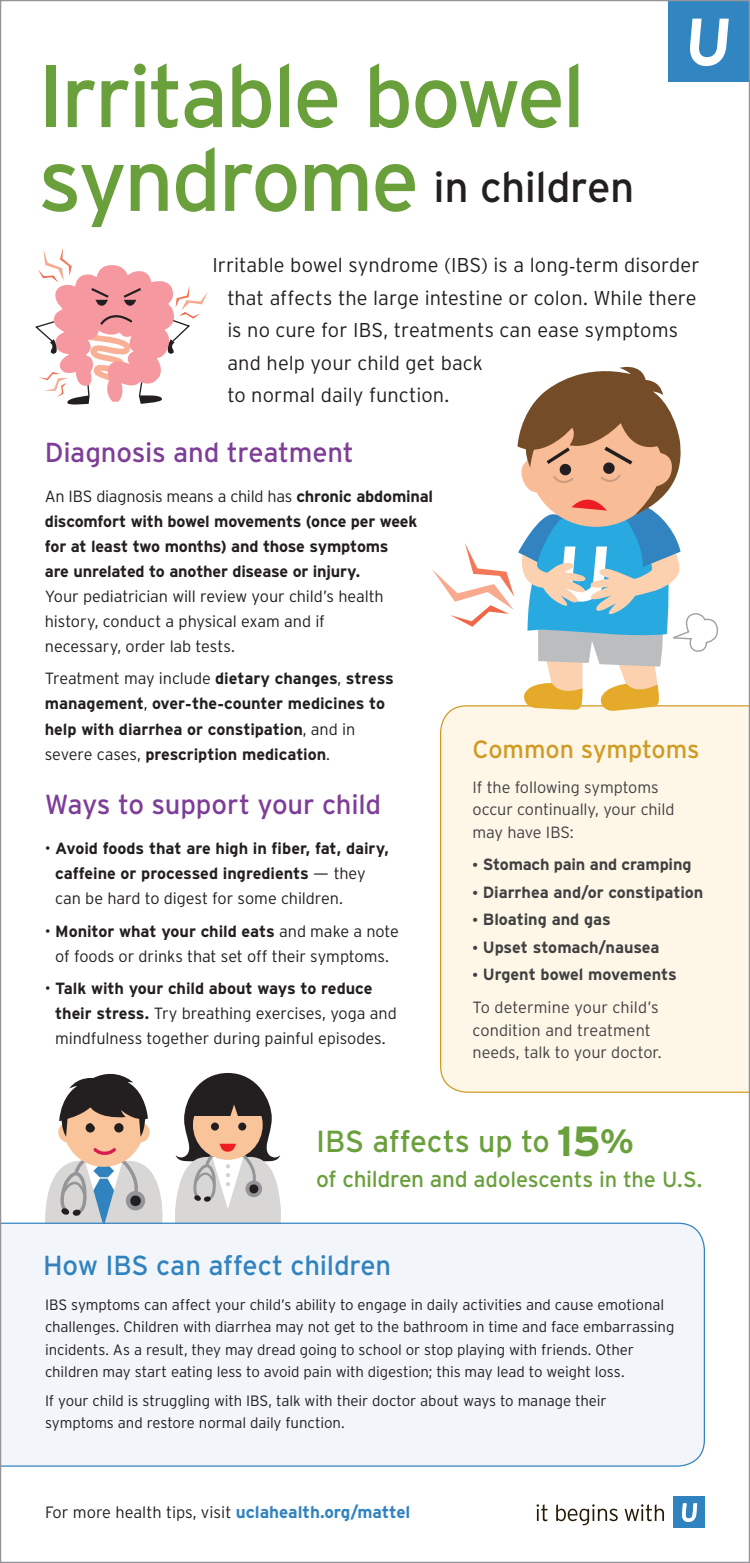
<style>
.page{position:relative;width:750px;height:1563px;background:#fff}
.page>*{position:absolute;margin:0;border:0;box-sizing:border-box;transform-origin:0 0}
.t1{font:87.5px "Interstate";letter-spacing:-.035em;color:#6aa03c}
.t2{font:42.5px "Interstate";letter-spacing:-.01em;color:#231f20}
.t3{font:30.5px "Interstate";letter-spacing:-.01em;color:#6aa03c}
.t4{font:27.5px "Interstate";letter-spacing:-.01em;color:#7e3e98}
.t5{font:27.5px "Interstate";letter-spacing:-.01em;color:#3183bf}
.t6{font:25px "Interstate";letter-spacing:-.005em;color:#d09b25}
.t7{font:21.88px "Interstate";letter-spacing:-.005em;color:#6aa03c}
.t8{font:300 20px/32.5px "Interstate";color:#231f20}
.t9{font:300 16.38px "Interstate";color:#231f20}
.t10{font:700 16.25px/25px "Interstate";letter-spacing:-.01em;color:#231f20}
.t11{font:300 16.25px/25px "Interstate";letter-spacing:-.005em;color:#231f20;text-align:center}
.t12{font:300 16.25px/22.5px "Interstate";letter-spacing:-.005em;color:#414142}
.t13{font:700 16.25px "Interstate";letter-spacing:-.005em;color:#414142}
.t14{font:300 15px/22.5px "Interstate";letter-spacing:-.005em;color:#231f20}
.s1{font-size:87.5px;color:#6aa03c}
.s2{font-weight:300}
.s3{font-weight:700}
.s4{font-size:11.38px}
.s5{font-weight:700;font-size:42.12px}
.s6{font-weight:700;font-size:33.75px}
.s7{font-size:22.75px}
.s8{font-weight:700;font-size:17.12px;color:#3183bf}
</style>
<div class="page">
<svg style="left:45px;top:1073px;width:236px;height:149px"></svg>
<div style="left:668px;top:1px;width:81px;height:81px;background:#3185c1"></div>
<svg style="left:690px;top:19px;width:39px;height:47px"></svg>
<svg style="left:537px;top:1504px;width:11px;height:17px"></svg>
<svg style="left:556px;top:1504px;width:62px;height:21px"></svg>
<svg style="left:625px;top:1504px;width:39px;height:17px"></svg>
<div style="left:674px;top:1496px;width:31px;height:32px;background:#3183bf"></div>
<svg style="left:682px;top:1503px;width:15px;height:18px"></svg>
<div style="left:2px;top:1222px;width:703px;height:245px;background:#f2f5fa"></div>
<div style="left:440px;top:705px;width:308px;height:388px;background:#fef7e8"></div>
<svg style="left:35px;top:248px;width:173px;height:157px"></svg>
<svg style="left:432px;top:366px;width:290px;height:345px"></svg>
<p class="t1" style="left:38px;top:47px;width:549px">Irritable bowel</p>
<p class="t2" style="left:38px;top:163px;width:598px"><span class="s1">syndrome</span> in children</p>
<p class="t8" style="left:227px;top:249px;width:474px;text-indent:-15px">Irritable bowel syndrome (IBS) is a long-term disorder that affects the large intestine or colon. While there is no cure for IBS, treatments can ease symptoms and help your child get back<br>to normal daily function.</p>
<p class="t4" style="left:45px;top:437px;width:310px">Diagnosis and treatment</p>
<p class="t10" style="left:45px;top:483px;width:390px"><span class="s2">An IBS diagnosis means a child has</span> chronic abdominal discomfort with bowel movements (once per week for at least two months) and those symptoms<br>are unrelated to another disease or injury.<br><span class="s2">Your pediatrician will review your child’s health history, conduct a physical exam and if<br>necessary, order lab tests.</span></p>
<p class="t10" style="left:45px;top:666px;width:351px"><span class="s2">Treatment may include</span> dietary changes<span class="s2">,</span> stress management<span class="s2">,</span> over-the-counter medicines to help with diarrhea or constipation<span class="s2">, and in severe cases,</span> prescription medication<span class="s2">.</span></p>
<p class="t4" style="left:45px;top:789px;width:338px">Ways to support your child</p>
<p class="t10" style="left:55px;top:836px;width:335px;text-indent:-10px"><span class="s2">•</span> Avoid foods that are high in fiber, fat, dairy, caffeine or processed ingredients <span class="s2">— they can be hard to digest for some children.</span></p>
<p class="t11" style="left:45px;top:918px;width:356px">• <span class="s3">Monitor what your child eats</span> and make a note of foods or drinks that set off their symptoms.</p>
<p class="t11" style="left:55px;top:976px;width:343px;text-align:left;text-indent:-10px">• <span class="s3">Talk with your child about ways to reduce their stress.</span> Try breathing exercises, yoga and mindfulness together during painful episodes.</p>
<p class="t6" style="left:472px;top:735px;width:229px">Common symptoms</p>
<p class="t12" style="left:472px;top:776px;width:204px">If the following symptoms occur continually, your child may have IBS:</p>
<p class="t13" style="left:472px;top:855px;width:221px"><span class="s4">•</span> Stomach pain and cramping</p>
<p class="t13" style="left:472px;top:883px;width:232px"><span class="s4">•</span> Diarrhea and/or constipation</p>
<p class="t13" style="left:472px;top:910px;width:140px"><span class="s4">•</span> Bloating and gas</p>
<p class="t13" style="left:472px;top:938px;width:189px"><span class="s4">•</span> Upset stomach/nausea</p>
<p class="t13" style="left:472px;top:965px;width:206px"><span class="s4">•</span> Urgent bowel movements</p>
<p class="t12" style="left:472px;top:996px;width:191px">To determine your child’s condition and treatment needs, talk to your doctor.</p>
<p class="t3" style="left:316px;top:1124px;width:319px">IBS affects up to <span class="s5">15</span><span class="s6">%</span></p>
<p class="t7" style="left:316px;top:1167px;width:388px"><span class="s7">of children and</span> adolescents in the U.S.</p>
<p class="t5" style="left:43px;top:1249px;width:350px">How IBS can affect children</p>
<p class="t14" style="left:45px;top:1292px;width:631px">IBS symptoms can affect your child’s ability to engage in daily activities and cause emotional challenges. Children with diarrhea may not get to the bathroom in time and face embarrassing incidents. As a result, they may dread going to school or stop playing with friends. Other children may start eating less to avoid pain with digestion; this may lead to weight loss.</p>
<p class="t14" style="left:45px;top:1389px;width:563px">If your child is struggling with IBS, talk with their doctor about ways to manage their symptoms and restore normal daily function.</p>
<p class="t9" style="left:45px;top:1503px;width:367px">For more health tips, visit <span class="s8">uclahealth.org/mattel</span></p>
</div>
